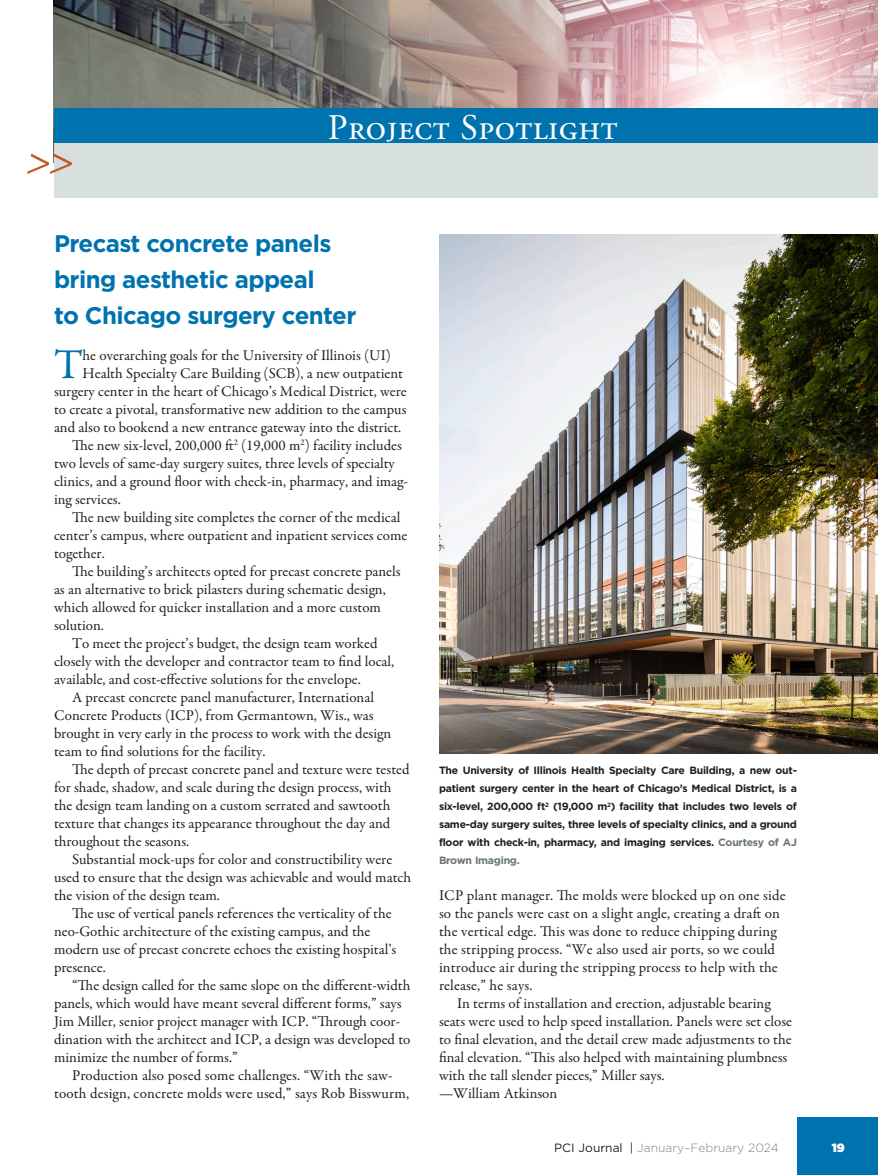
<style>
.page{position:relative;width:878px;height:1175px;background:#fff}
.page>*{position:absolute;margin:0;border:0;box-sizing:border-box;transform-origin:0 0}
.First_drop{font:42.75px "Garamond Premr Pro";color:#0073ae}
.t1{font:36px "Adobe Garamond Pro";letter-spacing:.01em;color:#fff}
.Blue_head_our_members{font:700 24px/36px "Gotham";letter-spacing:-.025em;color:#0073ae}
.Body{font:15px/18px "Garamond Premr Pro";color:#231f20}
.First_drop-2{font:15px "Garamond Premr Pro";color:#231f20}
.t2{font:300 12px "Gotham";color:#808285}
.t3{font:900 12px "Gotham";color:#fff}
.t4{font:700 10.5px/18px "Gotham";letter-spacing:-.025em;color:#231f20;text-align:justify}
.s1{font-size:32.4px}
.s2{color:#687379}
.s3{font-weight:400;color:#231f20}
</style>
<div class="page">
<img style="left:54px;top:0;width:824px;height:108px">
<div style="left:54px;top:109px;width:824px;height:88px;background:#d7dfde"></div>
<svg style="left:27px;top:154px;width:45px;height:20px"></svg>
<div style="left:54px;top:108px;width:824px;height:34px;background:#0073ae"></div>
<div style="left:796px;top:1117px;width:82px;height:57px;background:#0073ae"></div>
<img style="left:439px;top:234px;width:439px;height:519px">
<h2 class="t1" style="left:328px;top:106px;width:291px">Pro<span class="s1">j</span>ect Spotlight</h2>
<p class="Blue_head_our_members" style="left:54px;top:225px;width:304px">Precast concrete panels bring aesthetic appeal<br>to Chicago surgery center</p>
<p class="First_drop" style="left:54px;top:339px;width:30px">T</p>
<p class="First_drop-2" style="left:83px;top:346px;width:310px">he overarching goals for the University of Illinois (UI)</p>
<p class="First_drop-2" style="left:83px;top:364px;width:322px">Health Specialty Care Building (SCB), a new outpatient</p>
<p class="First_drop-2" style="left:54px;top:382px;width:354px">surgery center in the heart of Chicago’s Medical District, were</p>
<p class="First_drop-2" style="left:54px;top:400px;width:354px">to create a pivotal, transformative new addition to the campus</p>
<p class="First_drop-2" style="left:54px;top:418px;width:349px">and also to bookend a new entrance gateway into the district.</p>
<p class="Body" style="left:54px;top:437px;width:355px;text-indent:18px">The new six-level, 200,000 ft<sup>2</sup> (19,000 m<sup>2</sup>) facility includes two levels of same-day surgery suites, three levels of specialty clinics, and a ground floor with check-in, pharmacy, and imag&shy;ing services.</p>
<p class="Body" style="left:54px;top:509px;width:355px;text-indent:18px">The new building site completes the corner of the medical center’s campus, where outpatient and inpatient services come together.</p>
<p class="Body" style="left:54px;top:563px;width:348px;text-indent:18px">The building’s architects opted for precast concrete panels as an alternative to brick pilasters during schematic design, which allowed for quicker installation and a more custom solution.</p>
<p class="Body" style="left:54px;top:635px;width:342px;text-indent:18px">To meet the project’s budget, the design team worked closely with the developer and contractor team to find local, available, and cost-effective solutions for the envelope.</p>
<p class="Body" style="left:54px;top:689px;width:339px;text-indent:18px">A precast concrete panel manufacturer, International Concrete Products (ICP), from Germantown, Wis., was brought in very early in the process to work with the design team to find solutions for the facility.</p>
<p class="Body" style="left:54px;top:761px;width:357px;text-indent:18px">The depth of precast concrete panel and texture were tested for shade, shadow, and scale during the design process, with the design team landing on a custom serrated and sawtooth texture that changes its appearance throughout the day and throughout the seasons.</p>
<p class="Body" style="left:54px;top:851px;width:358px;text-indent:18px">Substantial mock-ups for color and constructibility were used to ensure that the design was achievable and would match the vision of the design team.</p>
<p class="Body" style="left:54px;top:905px;width:344px;text-indent:18px">The use of vertical panels references the verticality of the neo-Gothic architecture of the existing campus, and the modern use of precast concrete echoes the existing hospital’s presence.</p>
<p class="Body" style="left:54px;top:977px;width:358px;text-indent:18px">“The design called for the same slope on the different-width panels, which would have meant several different forms,” says Jim Miller, senior project manager with ICP. “Through coor&shy;dination with the architect and ICP, a design was developed to minimize the number of forms.”</p>
<p class="Body" style="left:54px;top:1067px;width:356px;text-align:center">Production also posed some challenges. “With the saw&shy;tooth design, concrete molds were used,” says Rob Bisswurm,</p>
<p class="t4" style="left:439px;top:761px;width:359px">The University of Illinois Health Specialty Care Building, a new out&shy;patient surgery center in the heart of Chicago’s Medical District, is a six-level, 200,000 ft<sup>2</sup> (19,000 m<sup>2</sup>) facility that includes two levels of same-day surgery suites, three levels of specialty clinics, and a ground floor with check-in, pharmacy, and imaging services. <span class="s2">Courtesy of AJ Brown Imaging.</span></p>
<p class="Body" style="left:439px;top:887px;width:348px">ICP plant manager. The molds were blocked up on one side so the panels were cast on a slight angle, creating a draft on the vertical edge. This was done to reduce chipping during the stripping process. “We also used air ports, so we could introduce air during the stripping process to help with the release,” he says.</p>
<p class="Body" style="left:439px;top:995px;width:354px;text-indent:18px">In terms of installation and erection, adjustable bearing seats were used to help speed installation. Panels were set close to final elevation, and the detail crew made adjustments to the final elevation. “This also helped with maintaining plumbness with the tall slender pieces,” Miller says.</p>
<p class="Body" style="left:439px;top:1085px;width:120px">—William Atkinson</p>
<p class="t2" style="left:554px;top:1140px;width:226px"><span class="s3">PCI Journal</span> <span class="s3">|</span> January–February 2024</p>
<p class="t3" style="left:831px;top:1139px;width:15px">19</p>
</div>
